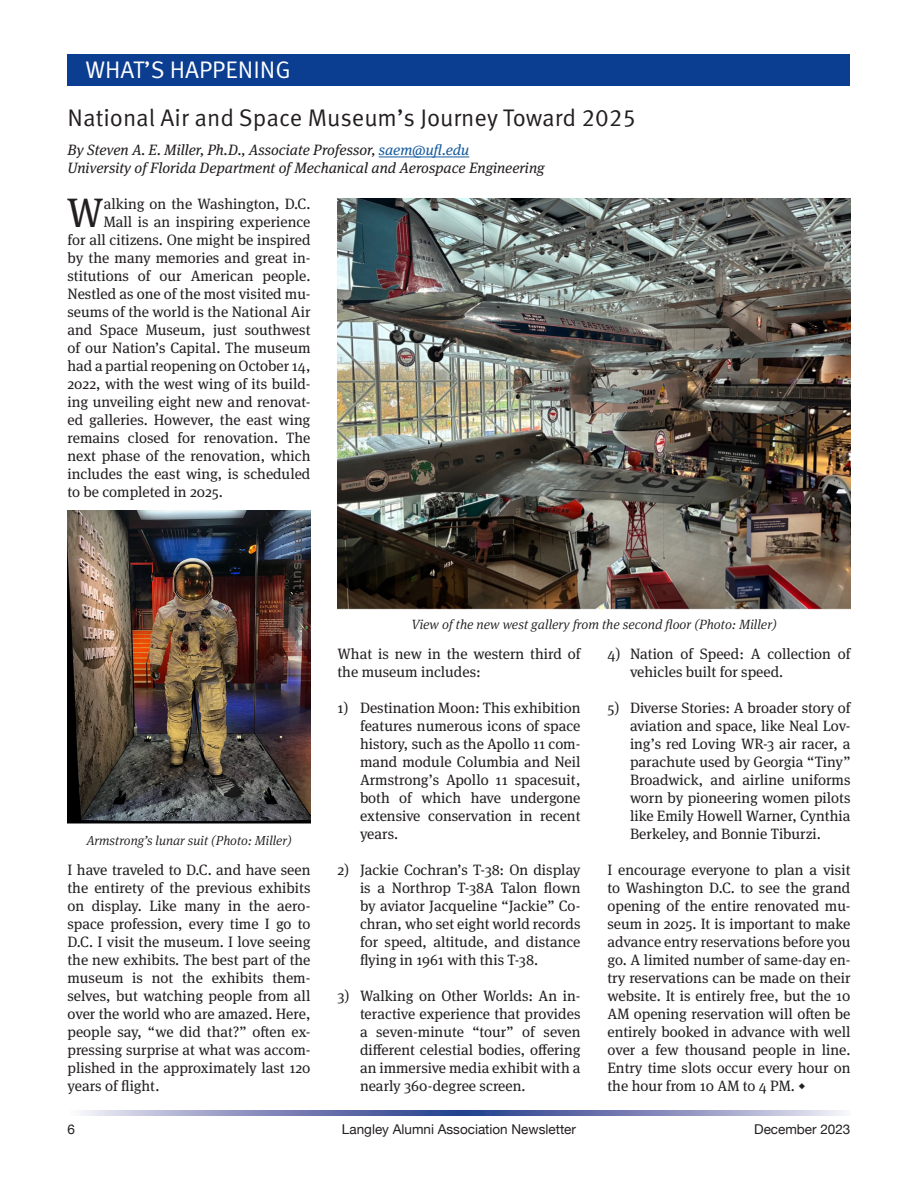
<style>
.page{position:relative;width:918px;height:1188px;background:#fff}
.page>*{position:absolute;margin:0;border:0;box-sizing:border-box;transform-origin:0 0}
.Body_Drop_Cap{font:41.1px "Meta Serif Pro";color:#231f20}
.Heading_1{font:24px "Meta Pro Norm";color:#231f20}
.Left_Side{font:24px "Meta Pro Norm";color:#fff}
.Body_Text{font:15px/18px "Meta Serif Pro";color:#231f20;text-align:justify}
.Body_Drop_Cap-2{font:15px "Meta Serif Pro";color:#231f20}
.Byline{font:italic 15px/18px "Meta Serif Pro";color:#231f20}
.t1{font:italic 300 13.5px "Meta Serif Pro";color:#231f20}
.Basic_Sidebar{font:13.5px "Helvetica Neue";color:#231f20}
.t2{font:italic 300 13.2px "Meta Serif Pro";color:#231f20}
.s1{color:#175d9e}
.s2{font-family:"Minion Pro"}
</style>
<div class="page">
<div style="left:68px;top:54px;width:782px;height:32px;background:#0b3d91"></div>
<svg style="left:83px;top:1110px;width:760px;height:6px;background:#848dbb"></svg>
<hr style="left:379px;top:157px;width:90px;height:1px;background:#175d9e">
<img style="left:68px;top:511px;width:242px;height:313px">
<img style="left:338px;top:198px;width:512px;height:411px">
<p class="Left_Side" style="left:86px;top:52px;width:207px">WHAT’S HAPPENING</p>
<p class="Left_Side" style="left:86px;top:52px;width:405px">HOW CAN THERE STILL BE MORE STUFF?</p>
<p class="Heading_1" style="left:68px;top:100px;width:570px">National Air and Space Museum’s Journey Toward 2025</p>
<p class="Byline" style="left:68px;top:140px;width:479px">By Steven A. E. Miller, Ph.D., Associate Professor, <span class="s1">saem@ufl.edu<br></span>University of Florida Department of Mechanical and Aerospace Engineering</p>
<p class="Body_Drop_Cap" style="left:67px;top:183px;width:38px">W</p>
<p class="Body_Drop_Cap-2" style="left:104px;top:193px;width:208px">alking on the Washington, D.C.</p>
<p class="Body_Drop_Cap-2" style="left:104px;top:211px;width:208px">Mall is an inspiring experience</p>
<p class="Body_Drop_Cap-2" style="left:68px;top:229px;width:245px">for all citizens. One might be inspired</p>
<p class="Body_Drop_Cap-2" style="left:68px;top:247px;width:245px">by the many memories and great in-</p>
<p class="Body_Drop_Cap-2" style="left:68px;top:265px;width:244px">stitutions of our American people.</p>
<p class="Body_Drop_Cap-2" style="left:68px;top:283px;width:245px">Nestled as one of the most visited mu-</p>
<p class="Body_Drop_Cap-2" style="left:68px;top:301px;width:245px">seums of the world is the National Air</p>
<p class="Body_Drop_Cap-2" style="left:68px;top:319px;width:245px">and Space Museum, just southwest</p>
<p class="Body_Drop_Cap-2" style="left:68px;top:337px;width:245px">of our Nation’s Capital. The museum</p>
<p class="Body_Drop_Cap-2" style="left:68px;top:355px;width:244px">had a partial reopening on October 14,</p>
<p class="Body_Drop_Cap-2" style="left:68px;top:373px;width:245px">2022, with the west wing of its build-</p>
<p class="Body_Drop_Cap-2" style="left:68px;top:391px;width:245px">ing unveiling eight new and renovat-</p>
<p class="Body_Drop_Cap-2" style="left:68px;top:409px;width:244px">ed galleries. However, the east wing</p>
<p class="Body_Drop_Cap-2" style="left:68px;top:427px;width:245px">remains closed for renovation. The</p>
<p class="Body_Drop_Cap-2" style="left:68px;top:445px;width:244px">next phase of the renovation, which</p>
<p class="Body_Drop_Cap-2" style="left:68px;top:463px;width:244px">includes the east wing, is scheduled</p>
<p class="Body_Drop_Cap-2" style="left:68px;top:481px;width:157px">to be completed in 2025.</p>
<p class="t2" style="left:86px;top:831px;width:207px">Armstrong’s lunar suit (Photo: Miller)</p>
<p class="Body_Text" style="left:68px;top:860px;width:245px">I have traveled to D.C. and have seen the entirety of the previous exhibits on display. Like many in the aero&shy;space profession, every time I go to D.C. I visit the museum. I love seeing the new exhibits. The best part of the museum is not the exhibits them&shy;selves, but watching people from all over the world who are amazed. Here, people say, “we did that?” often ex&shy;pressing surprise at what was accom&shy;plished in the approximately last 120 years of flight.</p>
<p class="t1" style="left:411px;top:614px;width:367px">View of the new west gallery from the second floor (Photo: Miller)</p>
<p class="Body_Text" style="left:338px;top:644px;width:245px">What is new in the western third of the museum includes:</p>
<p class="Body_Text" style="left:360px;top:698px;width:222px;text-indent:-22px">1) Destination Moon: This exhibition features numerous icons of space history, such as the Apollo 11 com&shy;mand module Columbia and Neil Armstrong’s Apollo 11 spacesuit, both of which have undergone extensive conservation in recent years.</p>
<p class="Body_Text" style="left:360px;top:860px;width:222px;text-indent:-22px">2) Jackie Cochran’s T-38: On display is a Northrop T-38A Talon flown by aviator Jacqueline “Jackie” Co&shy;chran, who set eight world records for speed, altitude, and distance flying in 1961 with this T-38.</p>
<p class="Body_Text" style="left:360px;top:986px;width:222px;text-indent:-22px">3) Walking on Other Worlds: An in&shy;teractive experience that provides a seven-minute “tour” of seven different celestial bodies, offering an immersive media exhibit with a nearly 360-degree screen.</p>
<p class="Body_Text" style="left:630px;top:644px;width:222px;text-indent:-22px">4) Nation of Speed: A collection of vehicles built for speed.</p>
<p class="Body_Text" style="left:630px;top:698px;width:222px;text-indent:-22px">5) Diverse Stories: A broader story of aviation and space, like Neal Lov&shy;ing’s red Loving WR-3 air racer, a parachute used by Georgia “Tiny” Broadwick, and airline uniforms worn by pioneering women pilots like Emily Howell Warner, Cynthia Berkeley, and Bonnie Tiburzi.</p>
<p class="Body_Text" style="left:608px;top:860px;width:245px">I encourage everyone to plan a visit to Washington D.C. to see the grand opening of the entire renovated mu&shy;seum in 2025. It is important to make advance entry reservations before you go. A limited number of same-day en&shy;try reservations can be made on their website. It is entirely free, but the 10<br>AM opening reservation will often be entirely booked in advance with well over a few thousand people in line.<br>Entry time slots occur every hour on the hour from 10 AM to 4 PM. <span class="s2">◆</span></p>
<p class="Basic_Sidebar" style="left:68px;top:1119px;width:9px">6</p>
<p class="Basic_Sidebar" style="left:342px;top:1119px;width:236px">Langley Alumni Association Newsletter</p>
<p class="Basic_Sidebar" style="left:754px;top:1119px;width:98px">December 2023</p>
</div>
